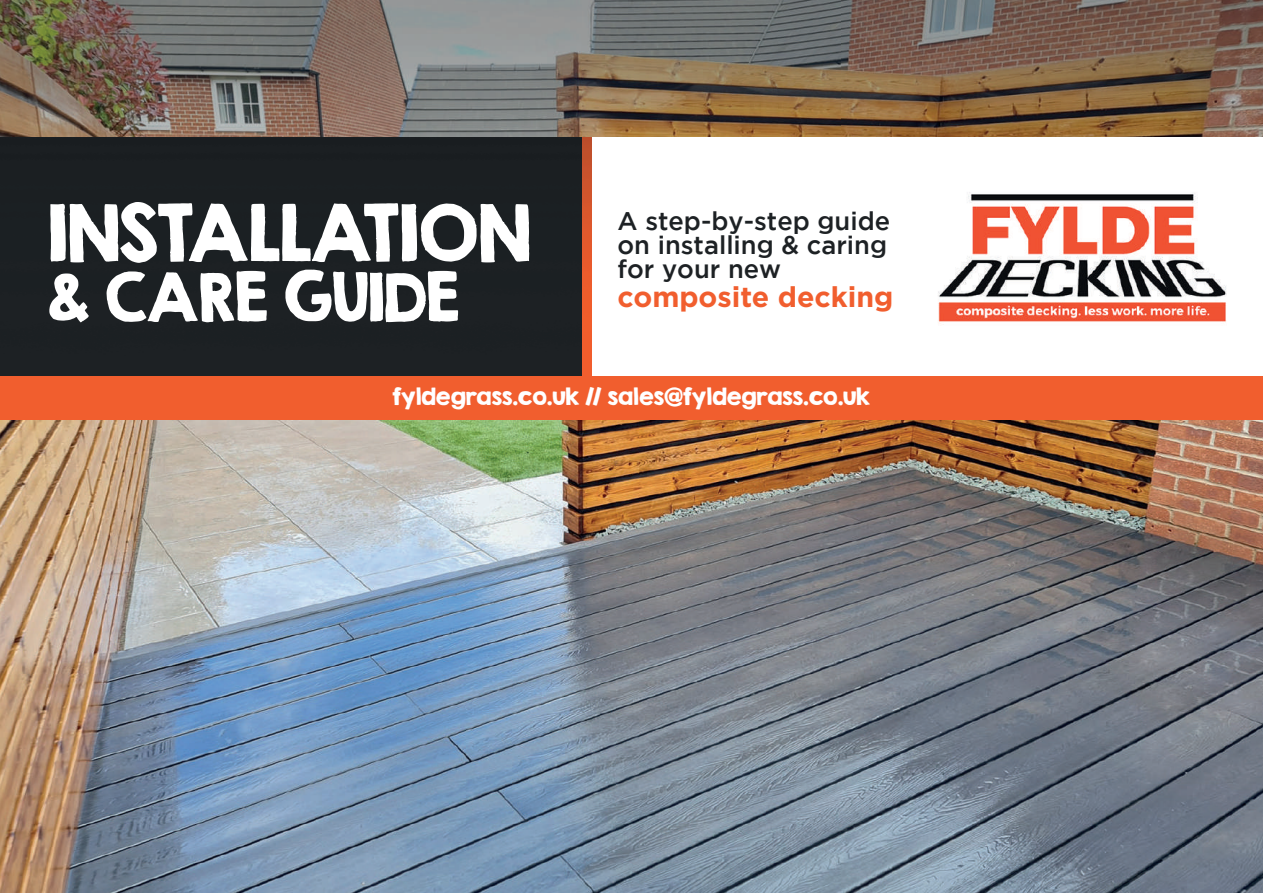
<style>
.page{position:relative;width:1263px;height:893px;background:#fff}
.page>*{position:absolute;margin:0;border:0;box-sizing:border-box;transform-origin:0 0}
.t1{font:70.5px "KG Second Chances Solid";letter-spacing:-.02em;color:#fff}
.t2{font:60px "KG Second Chances Solid";letter-spacing:-.02em;color:#fff}
.t3{font:700 28.5px "Gotham";color:#f15e2e}
.t4{font:500 25.5px/24px "Gotham";color:#1d2124;text-align:justify}
.t5{font:21px "KG Second Chances Solid";color:#fff}
</style>
<div class="page">
<img style="left:0;top:419px;width:1263px;height:474px">
<div style="left:0;top:137px;width:603px;height:239px;background:#1d2124"></div>
<img style="left:0;top:0;width:842px;height:137px">
<img style="left:842px;top:0;width:421px;height:137px">
<img style="left:582px;top:137px;width:11px;height:232px">
<div style="left:593px;top:137px;width:670px;height:239px;background:#fff"></div>
<img style="left:938px;top:192px;width:289px;height:133px">
<div style="left:0;top:376px;width:1263px;height:43px;background:#f15e2e"></div>
<h1 class="t1" style="left:48px;top:188px;width:485px">INSTALLATION</h1>
<h2 class="t2" style="left:48px;top:259px;width:414px">&amp; CARE GUIDE</h2>
<p class="t4" style="left:617px;top:208px;width:274px">A step-by-step guide on installing &amp; caring for your new</p>
<p class="t3" style="left:617px;top:280px;width:277px">composite decking</p>
<p class="t5" style="left:392px;top:383px;width:480px">fyldegrass.co.uk // sales@fyldegrass.co.uk</p>
</div>
